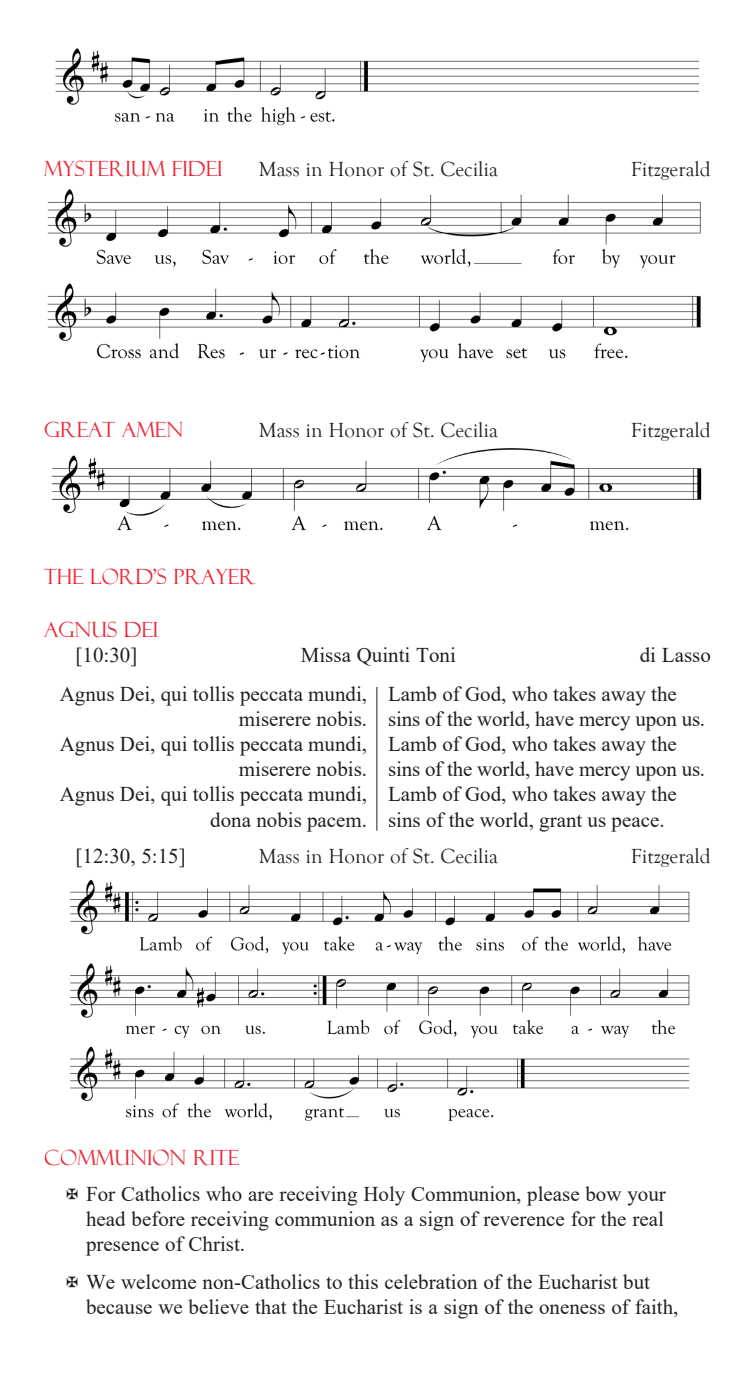
<style>
.page{position:relative;width:756px;height:1386px;background:#fff}
.page>*{position:absolute;margin:0;border:0;box-sizing:border-box;transform-origin:0 0}
.t1{font:21px/25.2px "Times New Roman";color:#231f20}
.t2{font:21px "Goudy Old Style T";color:#231f20}
.t3{font:21px "Felix Titling";color:#ee2839}
</style>
<div class="page">
<img style="left:70px;top:879px;width:620px;height:242px">
<img style="left:55px;top:48px;width:645px;height:78px">
<img style="left:47px;top:189px;width:654px;height:173px">
<img style="left:51px;top:449px;width:651px;height:82px">
<hr style="left:376px;top:687px;width:1px;height:144px;background:#231f20">
<p class="t3" style="left:44px;top:156px;width:180px">MYSTERIUM FIDEI</p>
<p class="t2" style="left:259px;top:157px;width:241px">Mass in Honor of St. Cecilia</p>
<p class="t2" style="left:631px;top:157px;width:81px">Fitzgerald</p>
<p class="t3" style="left:44px;top:418px;width:141px">GREAT AMEN</p>
<p class="t2" style="left:259px;top:419px;width:241px">Mass in Honor of St. Cecilia</p>
<p class="t2" style="left:631px;top:419px;width:81px">Fitzgerald</p>
<p class="t3" style="left:44px;top:565px;width:213px">THE LORD’S PRAYER</p>
<p class="t3" style="left:44px;top:617px;width:116px">AGNUS DEI</p>
<p class="t1" style="left:76px;top:641px;width:63px">[10:30]</p>
<p class="t1" style="left:301px;top:641px;width:157px">Missa Quinti Toni</p>
<p class="t1" style="left:640px;top:641px;width:73px">di Lasso</p>
<p class="t1" style="left:60px;top:680px;width:309px">Agnus Dei, qui tollis peccata mundi,</p>
<p class="t1" style="left:239px;top:705px;width:130px">miserere nobis.</p>
<p class="t1" style="left:60px;top:731px;width:309px">Agnus Dei, qui tollis peccata mundi,</p>
<p class="t1" style="left:239px;top:756px;width:130px">miserere nobis.</p>
<p class="t1" style="left:60px;top:781px;width:309px">Agnus Dei, qui tollis peccata mundi,</p>
<p class="t1" style="left:210px;top:806px;width:158px">dona nobis pacem.</p>
<p class="t1" style="left:388px;top:680px;width:319px">Lamb of God, who takes away the sins of the world, have mercy upon us.</p>
<p class="t1" style="left:388px;top:731px;width:319px">Lamb of God, who takes away the sins of the world, have mercy upon us.</p>
<p class="t1" style="left:388px;top:781px;width:290px">Lamb of God, who takes away the sins of the world, grant us peace.</p>
<p class="t1" style="left:76px;top:843px;width:112px">[12:30, 5:15]</p>
<p class="t2" style="left:259px;top:845px;width:241px">Mass in Honor of St. Cecilia</p>
<p class="t2" style="left:631px;top:845px;width:81px">Fitzgerald</p>
<p class="t3" style="left:44px;top:1146px;width:197px">COMMUNION RITE</p>
<p class="t1" style="left:86px;top:1180px;width:581px;text-align:justify">For Catholics who are receiving Holy Communion, please bow your head before receiving communion as a sign of reverence for the real presence of Christ.</p>
<p class="t1" style="left:86px;top:1269px;width:594px">We welcome non-Catholics to this celebration of the Eucharist but because we believe that the Eucharist is a sign of the oneness of faith,</p>
</div>
